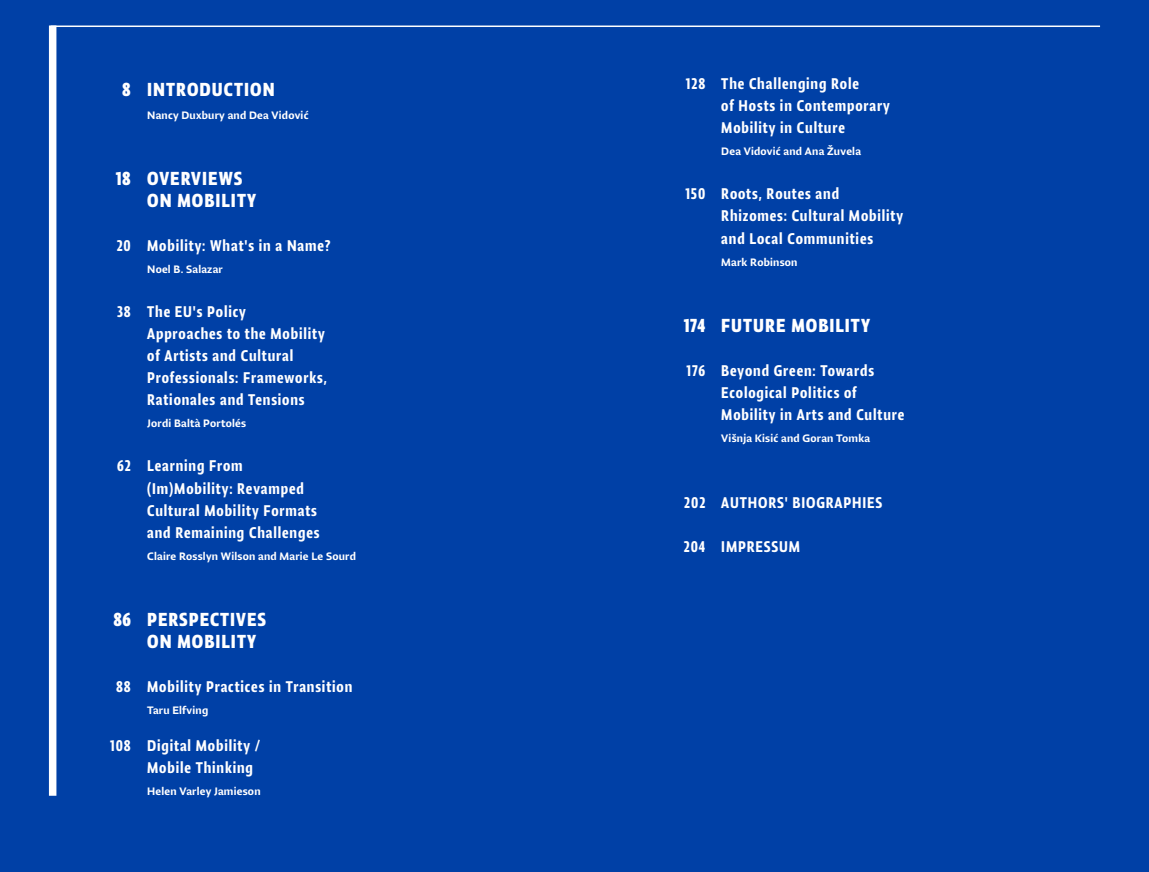
<style>
.page{position:relative;width:1149px;height:872px;background:#fff}
.page>*{position:absolute;margin:0;border:0;box-sizing:border-box;transform-origin:0 0}
.V1_NASLOVI_-_razina{font:21px "Lumin Sans Cond Std Bld";letter-spacing:.05em;color:#fff}
.V1_NASLOVI_-_razina-2{font:500 17.25px/22px "Lumin Sans Cond";letter-spacing:.05em;color:#fff}
.V1_NASLOVI_-_razina-3{font:500 12px "Lumin Sans";letter-spacing:.02em;color:#fff}
</style>
<div class="page">
<div style="left:0;top:0;width:1148px;height:872px;background:#0040a6"></div>
<hr style="left:51px;top:26px;width:1048px;height:1px;background:#fff">
<div style="left:49px;top:26px;width:7px;height:769px;background:#fff"></div>
<p class="V1_NASLOVI_-_razina" style="left:122px;top:77px;width:10px">8</p>
<p class="V1_NASLOVI_-_razina" style="left:147px;top:77px;width:129px">INTRODUCTION</p>
<p class="V1_NASLOVI_-_razina-3" style="left:147px;top:108px;width:163px">Nancy Duxbury and Dea Vidović</p>
<p class="V1_NASLOVI_-_razina" style="left:116px;top:166px;width:16px">18</p>
<p class="V1_NASLOVI_-_razina-2" style="left:117px;top:234px;width:16px">20</p>
<p class="V1_NASLOVI_-_razina-2" style="left:117px;top:300px;width:15px">38</p>
<p class="V1_NASLOVI_-_razina-2" style="left:117px;top:455px;width:15px">62</p>
<p class="V1_NASLOVI_-_razina" style="left:147px;top:166px;width:96px">OVERVIEWS</p>
<p class="V1_NASLOVI_-_razina" style="left:147px;top:188px;width:110px">ON MOBILITY</p>
<p class="V1_NASLOVI_-_razina-2" style="left:147px;top:234px;width:185px">Mobility: What's in a Name?</p>
<p class="V1_NASLOVI_-_razina-3" style="left:147px;top:262px;width:77px">Noel B. Salazar</p>
<p class="V1_NASLOVI_-_razina-2" style="left:147px;top:300px;width:181px">The EU's Policy<br>Approaches to the Mobility of Artists and Cultural<br>Professionals: Frameworks,<br>Rationales and Tensions</p>
<p class="V1_NASLOVI_-_razina-3" style="left:147px;top:417px;width:100px">Jordi Baltà Portolés</p>
<p class="V1_NASLOVI_-_razina-2" style="left:147px;top:455px;width:174px">Learning From (Im)Mobility: Revamped<br>Cultural Mobility Formats and Remaining Challenges</p>
<p class="V1_NASLOVI_-_razina-3" style="left:147px;top:549px;width:210px">Claire Rosslyn Wilson and Marie Le Sourd</p>
<p class="V1_NASLOVI_-_razina" style="left:113px;top:607px;width:19px">86</p>
<p class="V1_NASLOVI_-_razina-2" style="left:116px;top:675px;width:16px">88</p>
<p class="V1_NASLOVI_-_razina-2" style="left:110px;top:734px;width:22px">108</p>
<p class="V1_NASLOVI_-_razina" style="left:147px;top:607px;width:120px">PERSPECTIVES</p>
<p class="V1_NASLOVI_-_razina" style="left:147px;top:629px;width:110px">ON MOBILITY</p>
<p class="V1_NASLOVI_-_razina-2" style="left:147px;top:675px;width:206px">Mobility Practices in Transition</p>
<p class="V1_NASLOVI_-_razina-3" style="left:147px;top:703px;width:62px">Taru Elfving</p>
<p class="V1_NASLOVI_-_razina-2" style="left:147px;top:734px;width:115px">Digital Mobility /</p>
<p class="V1_NASLOVI_-_razina-2" style="left:147px;top:756px;width:107px">Mobile Thinking</p>
<p class="V1_NASLOVI_-_razina-3" style="left:147px;top:784px;width:115px">Helen Varley Jamieson</p>
<p class="V1_NASLOVI_-_razina-2" style="left:685px;top:72px;width:21px">128</p>
<p class="V1_NASLOVI_-_razina-2" style="left:685px;top:183px;width:21px">150</p>
<p class="V1_NASLOVI_-_razina-2" style="left:721px;top:72px;width:139px">The Challenging Role</p>
<p class="V1_NASLOVI_-_razina-2" style="left:721px;top:94px;width:170px">of Hosts in Contemporary</p>
<p class="V1_NASLOVI_-_razina-2" style="left:721px;top:116px;width:125px">Mobility in Culture</p>
<p class="V1_NASLOVI_-_razina-3" style="left:721px;top:145px;width:141px">Dea Vidović and Ana Žuvela</p>
<p class="V1_NASLOVI_-_razina-2" style="left:721px;top:183px;width:119px">Roots, Routes and</p>
<p class="V1_NASLOVI_-_razina-2" style="left:721px;top:205px;width:183px">Rhizomes: Cultural Mobility</p>
<p class="V1_NASLOVI_-_razina-2" style="left:721px;top:227px;width:153px">and Local Communities</p>
<p class="V1_NASLOVI_-_razina-3" style="left:721px;top:255px;width:78px">Mark Robinson</p>
<p class="V1_NASLOVI_-_razina" style="left:683px;top:313px;width:23px">174</p>
<p class="V1_NASLOVI_-_razina-2" style="left:686px;top:359px;width:20px">176</p>
<p class="V1_NASLOVI_-_razina" style="left:721px;top:313px;width:150px">FUTURE MOBILITY</p>
<p class="V1_NASLOVI_-_razina-2" style="left:721px;top:359px;width:154px">Beyond Green: Towards</p>
<p class="V1_NASLOVI_-_razina-2" style="left:721px;top:381px;width:137px">Ecological Politics of</p>
<p class="V1_NASLOVI_-_razina-2" style="left:721px;top:403px;width:184px">Mobility in Arts and Culture</p>
<p class="V1_NASLOVI_-_razina-3" style="left:721px;top:431px;width:150px">Višnja Kisić and Goran Tomka</p>
<p class="V1_NASLOVI_-_razina-2" style="left:684px;top:491px;width:23px">202</p>
<p class="V1_NASLOVI_-_razina-2" style="left:683px;top:535px;width:23px">204</p>
<p class="V1_NASLOVI_-_razina-2" style="left:721px;top:491px;width:162px">AUTHORS' BIOGRAPHIES</p>
<p class="V1_NASLOVI_-_razina-2" style="left:721px;top:535px;width:80px">IMPRESSUM</p>
</div>
